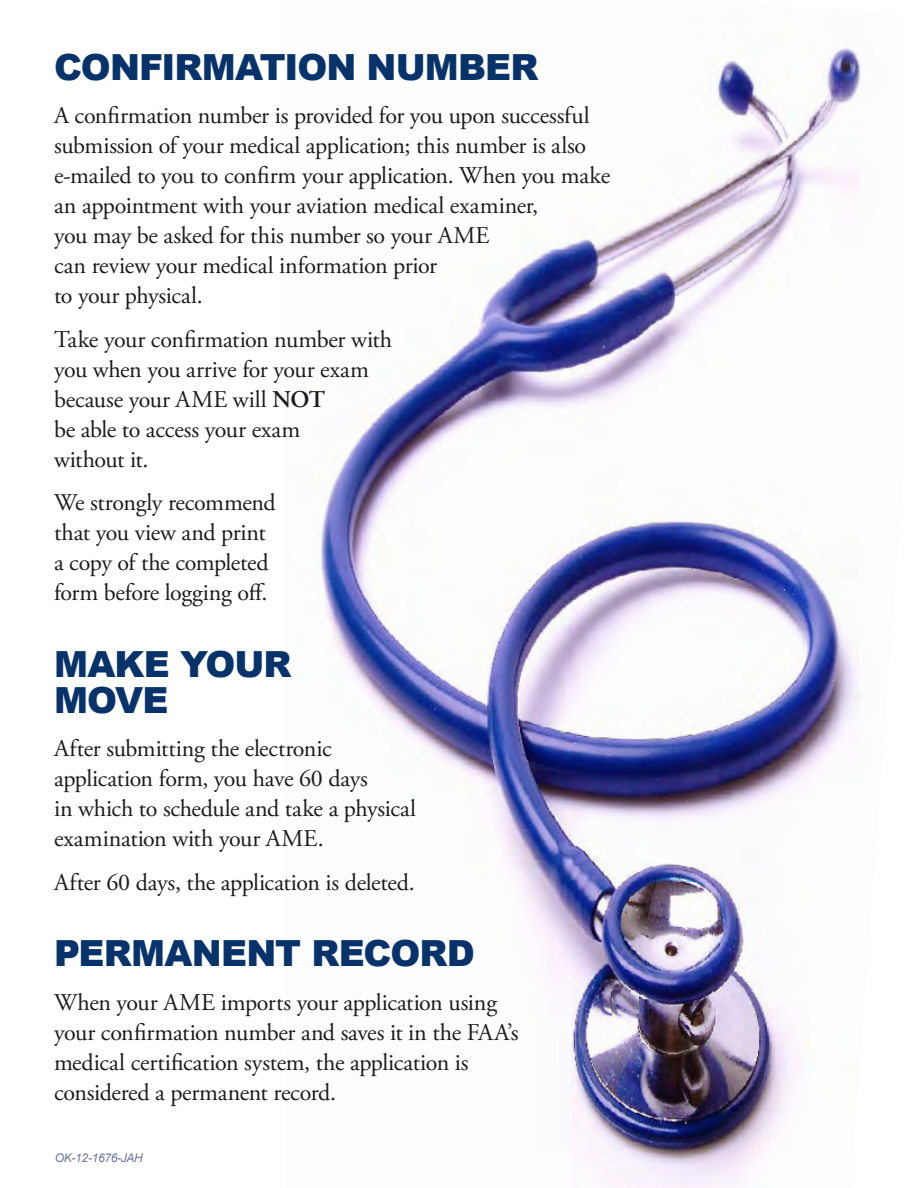
<style>
.page{position:relative;width:918px;height:1188px;background:#fff}
.page>*{position:absolute;margin:0;border:0;box-sizing:border-box;transform-origin:0 0}
.t1{font:900 36px/36px "Arial";letter-spacing:-.025em;color:#08336a}
.Body_text{font:24px/30px "Adobe Garamond Pro";letter-spacing:-.015em;color:#1c1c1a}
.info_list_2{font:italic 12px "Arial";letter-spacing:-.025em;color:#6c76a1}
.s1{font-weight:600}
</style>
<div class="page">
<img style="left:318px;top:47px;width:543px;height:1141px">
<p class="t1" style="left:54px;top:48px;width:486px">CONFIRMATION NUMBER</p>
<p class="Body_text" style="left:54px;top:102px;width:558px">A confirmation number is provided for you upon successful submission of your medical application; this number is also e-mailed to you to confirm your application. When you make an appointment with your aviation medical examiner,<br>you may be asked for this number so your AME<br>can review your medical information prior<br>to your physical.</p>
<p class="Body_text" style="left:54px;top:325px;width:340px">Take your confirmation number with you when you arrive for your exam because your AME will <span class="s1">NOT<br></span>be able to access your exam<br>without it.</p>
<p class="Body_text" style="left:54px;top:488px;width:223px">We strongly recommend that you view and print a copy of the completed form before logging off.</p>
<p class="t1" style="left:54px;top:645px;width:239px">MAKE YOUR<br>MOVE</p>
<p class="Body_text" style="left:54px;top:735px;width:364px">After submitting the electronic application form, you have 60 days<br>in which to schedule and take a physical examination with your AME.</p>
<p class="Body_text" style="left:54px;top:868px;width:362px">After 60 days, the application is deleted.</p>
<p class="t1" style="left:54px;top:934px;width:422px">PERMANENT RECORD</p>
<p class="Body_text" style="left:54px;top:988px;width:466px">When your AME imports your application using your confirmation number and saves it in the FAA’s medical certification system, the application is considered a permanent record.</p>
<p class="info_list_2" style="left:55px;top:1150px;width:90px">OK-12-1676-JAH</p>
</div>
